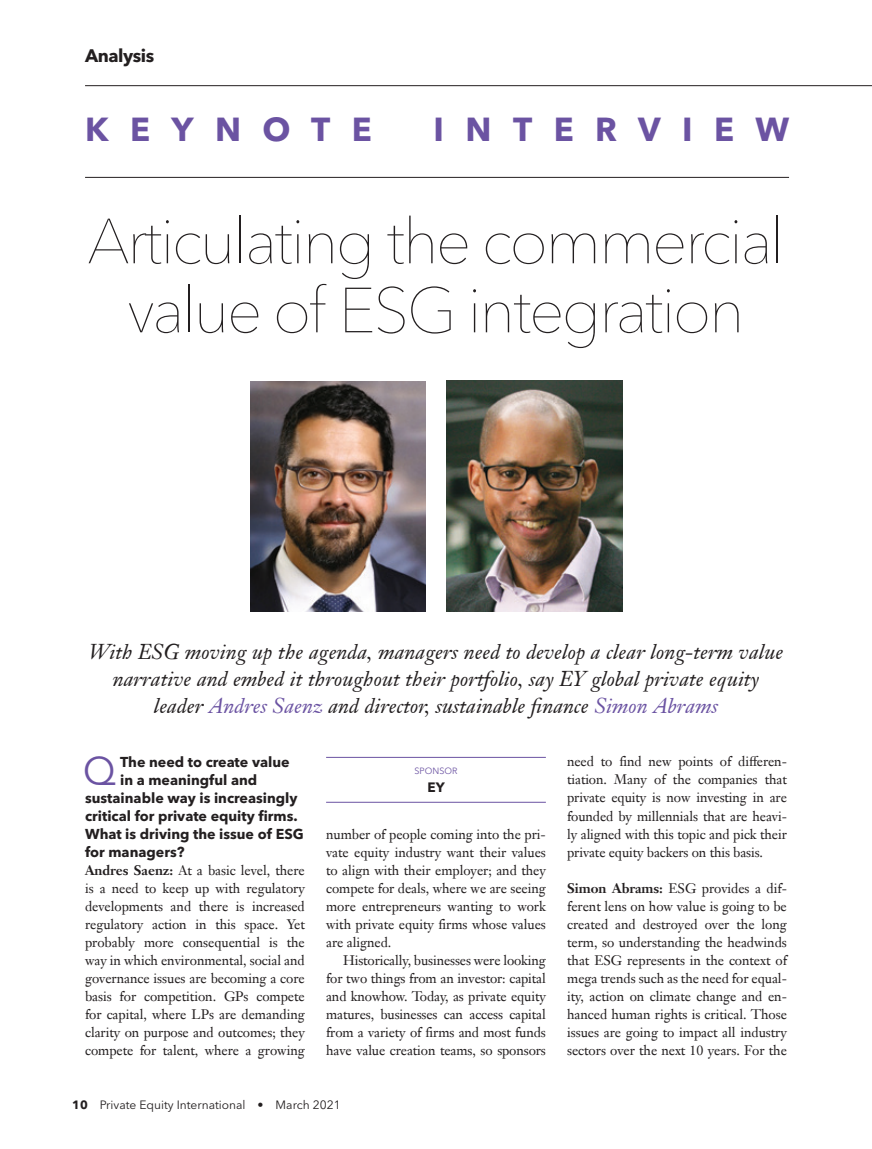
<style>
.page{position:relative;width:872px;height:1149px;background:#fff}
.page>*{position:absolute;margin:0;border:0;box-sizing:border-box;transform-origin:0 0}
.t1{font:200 63px/69px "Avenir Next LT Pro";letter-spacing:-.04em;color:#231f20;text-align:center}
.t2{font:39.6px "Avenir Next LT Pro";color:#6b53a2}
.t3{font:700 33px "Avenir Next LT Pro";letter-spacing:.65em;color:#6b53a2}
.t4{font:italic 21px/27px "Janson Text LT Pro";letter-spacing:.005em;color:#231f20;text-align:center}
.t5{font:700 18px "Avenir Next LT Pro";letter-spacing:-.025em;color:#231f20}
.t6{font:700 14.25px "Avenir Next LT Pro";color:#231f20}
.t7{font:13.5px/18px "Janson Text LT Pro";letter-spacing:-.005em;color:#231f20;text-align:justify}
.t8{font:700 13.5px "Avenir Next LT Pro";color:#231f20}
.t9{font:12px "Avenir Next LT Pro";color:#231f20}
.t10{font:9px "Avenir Next LT Pro";color:#6b53a2}
.s1{color:#6b53a2}
.s2{font-weight:700}
</style>
<div class="page">
<hr style="left:85px;top:85px;width:787px;height:1px;background:#231f20">
<hr style="left:85px;top:177px;width:704px;height:1px;background:#231f20">
<hr style="left:326px;top:756px;width:220px;height:1px;background:#6b53a2">
<hr style="left:326px;top:801px;width:220px;height:1px;background:#6b53a2">
<img style="left:250px;top:381px;width:176px;height:230px">
<img style="left:447px;top:380px;width:175px;height:231px">
<h3 class="t5" style="left:85px;top:45px;width:71px">Analysis</h3>
<h3 class="t3" style="left:85px;top:110px;width:288px">KEYNOTE</h3>
<h3 class="t3" style="left:433px;top:110px;width:357px">INTERVIEW</h3>
<h1 class="t1" style="left:87px;top:207px;width:698px">Articulating the commercial value of ESG integration</h1>
<h3 class="t4" style="left:89px;top:637px;width:696px">With ESG moving up the agenda, managers need to develop a clear long-term value narrative and embed it throughout their portfolio, say EY global private equity leader <span class="s1">Andres Saenz</span> and director, sustainable finance <span class="s1">Simon Abrams</span></h3>
<h2 class="t2" style="left:83px;top:746px;width:35px">Q</h2>
<p class="t6" style="left:120px;top:752px;width:171px">The need to create value</p>
<p class="t7" style="left:567px;top:752px;width:221px">need to find new points of differen&shy;tiation. Many of the companies that private equity is now investing in are founded by millennials that are heavi&shy;ly aligned with this topic and pick their private equity backers on this basis.</p>
<p class="t7" style="left:567px;top:878px;width:221px"><span class="s2">Simon Abrams:</span> ESG provides a dif&shy;ferent lens on how value is going to be created and destroyed over the long term, so understanding the headwinds that ESG represents in the context of mega trends such as the need for equal&shy;ity, action on climate change and en&shy;hanced human rights is critical. Those issues are going to impact all industry sectors over the next 10 years. For the</p>
<p class="t10" style="left:414px;top:765px;width:44px">SPONSOR</p>
<p class="t8" style="left:427px;top:778px;width:19px">EY</p>
<p class="t6" style="left:120px;top:770px;width:138px">in a meaningful and</p>
<p class="t6" style="left:85px;top:788px;width:214px">sustainable way is increasingly</p>
<p class="t6" style="left:85px;top:806px;width:214px">critical for private equity firms.</p>
<p class="t6" style="left:85px;top:824px;width:220px">What is driving the issue of ESG</p>
<p class="t6" style="left:85px;top:842px;width:101px">for managers?</p>
<p class="t7" style="left:85px;top:860px;width:221px"><span class="s2">Andres Saenz:</span> At a basic level, there is a need to keep up with regulatory developments and there is increased regulatory action in this space. Yet probably more consequential is the way in which environmental, social and governance issues are becoming a core basis for competition. GPs compete for capital, where LPs are demanding clarity on purpose and outcomes; they compete for talent, where a growing</p>
<p class="t7" style="left:326px;top:824px;width:221px">number of people coming into the pri&shy;vate equity industry want their values to align with their employer; and they compete for deals, where we are seeing more entrepreneurs wanting to work with private equity firms whose values are aligned.</p>
<p class="t7" style="left:326px;top:950px;width:221px;text-indent:17px">Historically, businesses were looking for two things from an investor: capital and knowhow. Today, as private equity matures, businesses can access capital from a variety of firms and most funds have value creation teams, so sponsors</p>
<p class="t9" style="left:72px;top:1097px;width:270px"><span class="s2">10</span> Private Equity International • March 2021</p>
</div>
